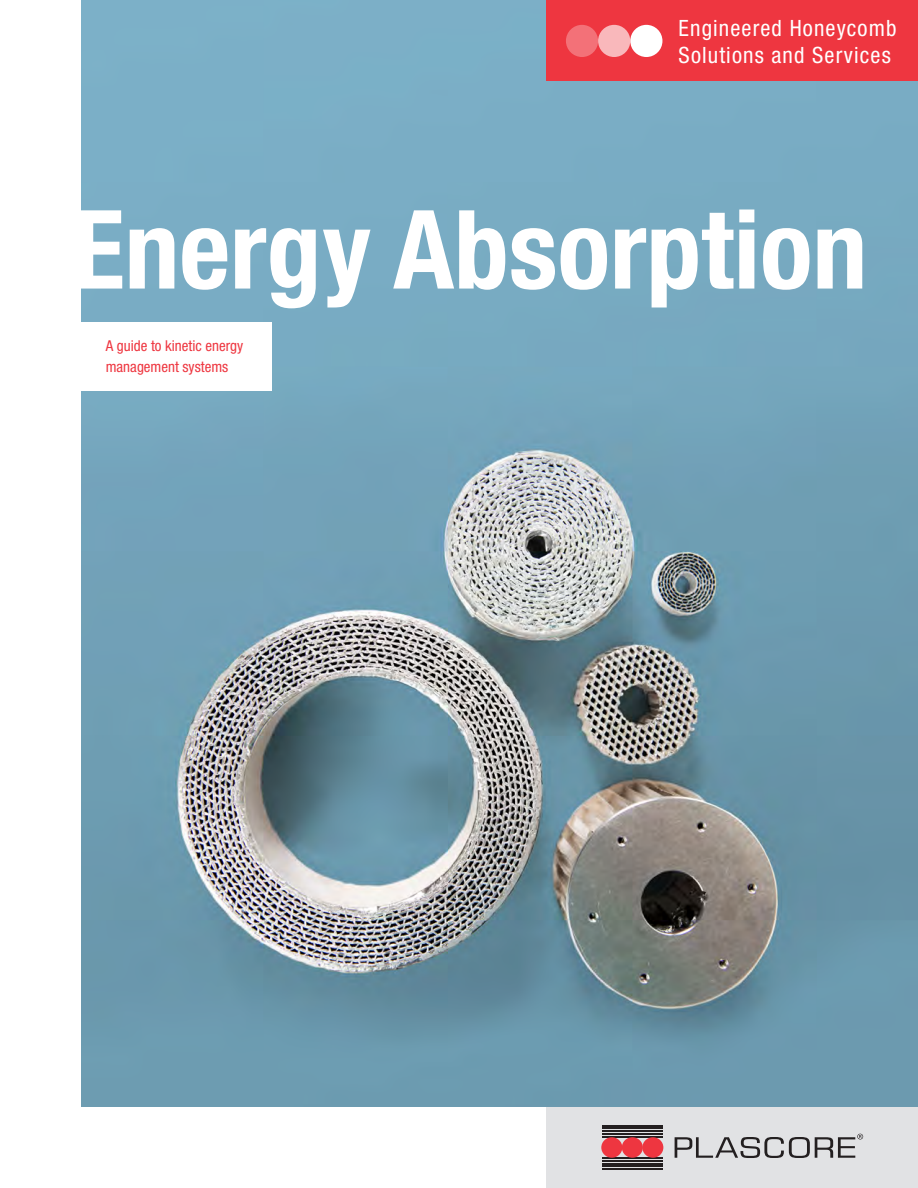
<style>
.page{position:relative;width:918px;height:1188px;background:#fff}
.page>*{position:absolute;margin:0;border:0;box-sizing:border-box;transform-origin:0 0}
.t1{font:700 condensed 109.5px "Helvetica Neue";color:#fff}
.t2{font:condensed 22.5px/27px "Helvetica Neue LT Std";letter-spacing:.05em;color:#fff}
.t3{font:condensed 15px/21px "Helvetica Neue LT Std";color:#ee3640}
</style>
<div class="page">
<img style="left:81px;top:0;width:837px;height:1107px">
<div style="left:546px;top:0;width:372px;height:81px;background:#ee3640"></div>
<div style="left:546px;top:1107px;width:372px;height:81px;background:#e1e2e4"></div>
<div style="left:630px;top:25px;width:32px;height:32px;background:#fff;border-radius:50%"></div>
<div style="left:598px;top:25px;width:32px;height:32px;background:#f9b8bb;border-radius:50%"></div>
<div style="left:566px;top:25px;width:32px;height:32px;background:#f37178;border-radius:50%"></div>
<div style="left:81px;top:322px;width:190px;height:69px;background:#fff"></div>
<hr style="left:602px;top:1125px;width:61px;height:1px;background:#231f20">
<hr style="left:602px;top:1136px;width:61px;height:1px;background:#231f20">
<hr style="left:602px;top:1128px;width:61px;height:1px;background:#231f20">
<hr style="left:602px;top:1130px;width:61px;height:2px;background:#231f20">
<hr style="left:602px;top:1133px;width:61px;height:1px;background:#231f20">
<hr style="left:602px;top:1158px;width:61px;height:1px;background:#231f20">
<hr style="left:602px;top:1169px;width:61px;height:1px;background:#231f20">
<hr style="left:602px;top:1160px;width:61px;height:2px;background:#231f20">
<hr style="left:602px;top:1163px;width:61px;height:1px;background:#231f20">
<hr style="left:602px;top:1166px;width:61px;height:1px;background:#231f20">
<div style="left:601px;top:1137px;width:21px;height:21px;background:#ee3640;border-radius:50%"></div>
<div style="left:622px;top:1137px;width:21px;height:21px;background:#ee3640;border-radius:50%"></div>
<div style="left:642px;top:1137px;width:21px;height:21px;background:#ee3640;border-radius:50%"></div>
<svg style="left:675px;top:1134px;width:188px;height:24px"></svg>
<p class="t2" style="left:679px;top:15px;width:219px">Engineered Honeycomb<br>Solutions and Services</p>
<h1 class="t1" style="left:72px;top:183px;width:797px">Energy Absorption</h1>
<p class="t3" style="left:106px;top:336px;width:139px">A guide to kinetic energy management systems</p>
</div>
